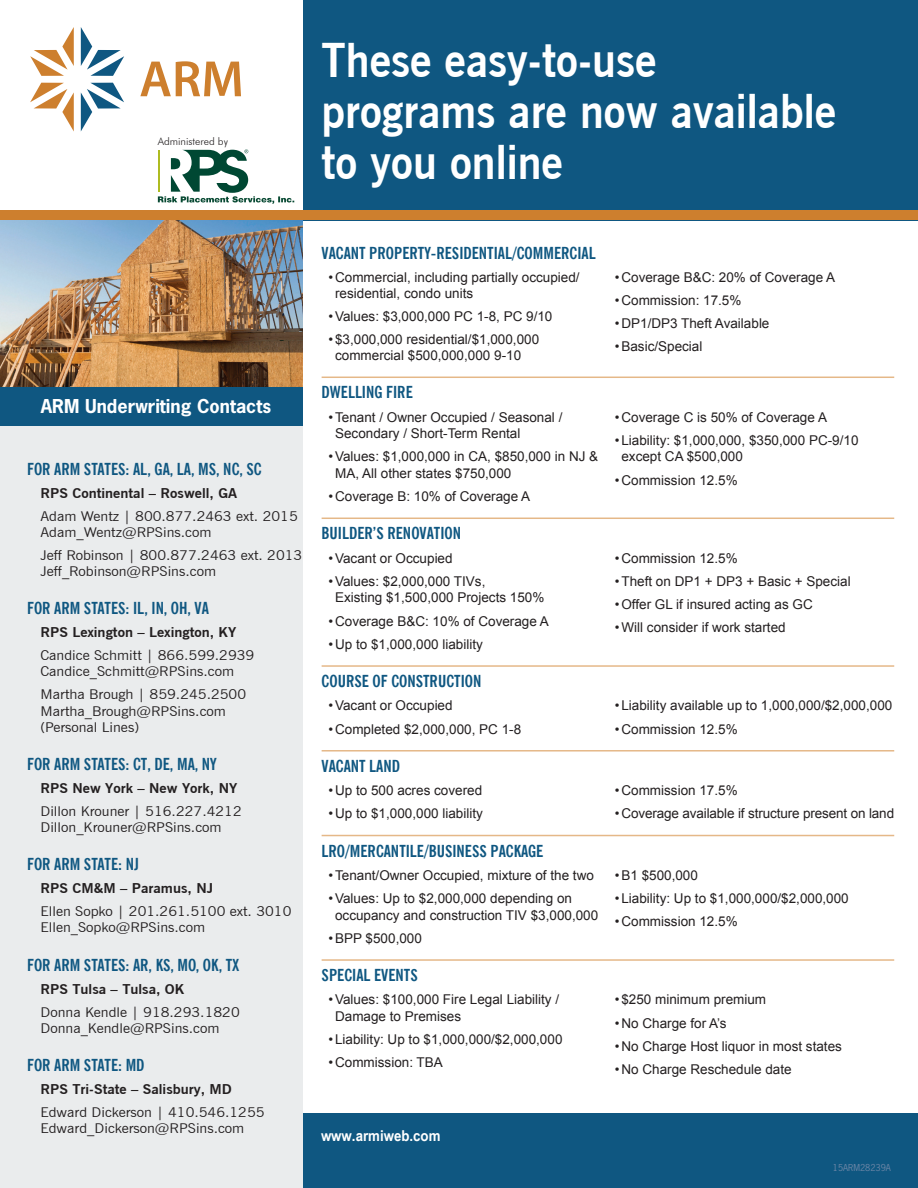
<style>
.page{position:relative;width:918px;height:1188px;background:#fff}
.page>*{position:absolute;margin:0;border:0;box-sizing:border-box;transform-origin:0 0}
.t1{font:700 46.5px/51px "News Gothic BT";color:#fff;scale:.93 1}
.t2{font:700 18px "News Gothic Std";color:#fff}
.t3{font:700 condensed 16.5px "News Gothic BT";color:#0f5781}
.t4{font:700 15px "Arial Narrow Special G1";color:#fff;scale:1.08 1}
.t5{font:13.5px/16.5px "Arial";color:#231f20}
.t6{font:13.5px/16.2px "News Gothic BT";color:#231f20;scale:1.08 1}
.t7{font:700 13.5px "News Gothic BT";color:#231f20;scale:1.08 1}
.t8{font:300 10.5px "Futura BT";color:#231f20}
.t9{font:9px "News Gothic Std";color:#6c86a6}
</style>
<div class="page">
<div style="left:303px;top:1113px;width:615px;height:75px;background:#0f5781"></div>
<div style="left:0;top:426px;width:303px;height:762px;background:#eaeced"></div>
<svg style="left:158px;top:149px;width:136px;height:55px"></svg>
<svg style="left:140px;top:61px;width:101px;height:35px"></svg>
<svg style="left:81px;top:83px;width:43px;height:48px"></svg>
<svg style="left:30px;top:83px;width:44px;height:48px"></svg>
<svg style="left:81px;top:27px;width:43px;height:49px"></svg>
<svg style="left:30px;top:27px;width:44px;height:49px"></svg>
<div style="left:303px;top:0;width:615px;height:220px;background:#0f5781"></div>
<div style="left:0;top:210px;width:918px;height:10px;background:#cd7f2e"></div>
<div style="left:0;top:386px;width:303px;height:40px;background:#0f5781"></div>
<img style="left:0;top:220px;width:303px;height:166px">
<hr style="left:322px;top:377px;width:572px;height:1px;background:#e5b888">
<hr style="left:322px;top:518px;width:572px;height:1px;background:#e5b888">
<hr style="left:322px;top:665px;width:572px;height:2px;background:#e5b888">
<hr style="left:322px;top:750px;width:572px;height:2px;background:#e5b888">
<hr style="left:322px;top:835px;width:572px;height:1px;background:#e5b888">
<hr style="left:322px;top:959px;width:572px;height:2px;background:#e5b888">
<p class="t8" style="left:158px;top:135px;width:72px">Administered by</p>
<h1 class="t1" style="left:322px;top:35px;width:555px">These easy-to-use programs are now available to you online</h1>
<h2 class="t2" style="left:41px;top:394px;width:232px">ARM Underwriting Contacts</h2>
<p class="t3" style="left:27px;top:459px;width:236px">FOR ARM STATES: AL, GA, LA, MS, NC, SC</p>
<p class="t7" style="left:40px;top:485px;width:184px">RPS Continental – Roswell, GA</p>
<p class="t6" style="left:40px;top:508px;width:240px">Adam Wentz | 800.877.2463 ext. 2015<br>Adam_Wentz@RPSins.com</p>
<p class="t6" style="left:40px;top:547px;width:244px">Jeff Robinson | 800.877.2463 ext. 2013<br>Jeff_Robinson@RPSins.com</p>
<p class="t3" style="left:27px;top:598px;width:183px">FOR ARM STATES: IL, IN, OH, VA</p>
<p class="t7" style="left:40px;top:624px;width:183px">RPS Lexington – Lexington, KY</p>
<p class="t6" style="left:40px;top:647px;width:200px">Candice Schmitt | 866.599.2939<br>Candice_Schmitt@RPSins.com</p>
<p class="t6" style="left:40px;top:686px;width:192px">Martha Brough | 859.245.2500<br>Martha_Brough@RPSins.com (Personal Lines)</p>
<p class="t3" style="left:27px;top:754px;width:191px">FOR ARM STATES: CT, DE, MA, NY</p>
<p class="t7" style="left:40px;top:780px;width:184px">RPS New York – New York, NY</p>
<p class="t6" style="left:40px;top:803px;width:188px">Dillon Krouner | 516.227.4212<br>Dillon_Krouner@RPSins.com</p>
<p class="t3" style="left:27px;top:854px;width:113px">FOR ARM STATE: NJ</p>
<p class="t7" style="left:40px;top:880px;width:161px">RPS CM&amp;M – Paramus, NJ</p>
<p class="t6" style="left:40px;top:903px;width:234px">Ellen Sopko | 201.261.5100 ext. 3010<br>Ellen_Sopko@RPSins.com</p>
<p class="t3" style="left:27px;top:955px;width:214px">FOR ARM STATES: AR, KS, MO, OK, TX</p>
<p class="t7" style="left:40px;top:981px;width:135px">RPS Tulsa – Tulsa, OK</p>
<p class="t6" style="left:40px;top:1004px;width:186px">Donna Kendle | 918.293.1820<br>Donna_Kendle@RPSins.com</p>
<p class="t3" style="left:27px;top:1055px;width:119px">FOR ARM STATE: MD</p>
<p class="t7" style="left:40px;top:1081px;width:179px">RPS Tri-State – Salisbury, MD</p>
<p class="t6" style="left:40px;top:1104px;width:209px">Edward Dickerson | 410.546.1255<br>Edward_Dickerson@RPSins.com</p>
<p class="t3" style="left:322px;top:243px;width:276px">VACANT PROPERTY-RESIDENTIAL/COMMERCIAL</p>
<p class="t5" style="left:335px;top:269px;width:246px;text-indent:-7px">• Commercial, including partially occupied/ residential, condo units</p>
<p class="t5" style="left:328px;top:308px;width:226px">•Values: $3,000,000 PC 1-8, PC 9/10</p>
<p class="t5" style="left:335px;top:331px;width:206px;text-indent:-7px">• $3,000,000 residential/$1,000,000 commercial $500,000,000 9-10</p>
<p class="t3" style="left:322px;top:382px;width:93px">DWELLING FIRE</p>
<p class="t5" style="left:335px;top:409px;width:229px;text-indent:-7px">•Tenant / Owner Occupied / Seasonal /<br>Secondary / Short-Term Rental</p>
<p class="t5" style="left:335px;top:448px;width:265px;text-indent:-7px">•Values: $1,000,000 in CA, $850,000 in NJ &amp;<br>MA, All other states $750,000</p>
<p class="t5" style="left:328px;top:488px;width:203px">• Coverage B: 10% of Coverage A</p>
<p class="t3" style="left:322px;top:523px;width:141px">BUILDER’S RENOVATION</p>
<p class="t5" style="left:328px;top:550px;width:126px">•Vacant or Occupied</p>
<p class="t5" style="left:335px;top:573px;width:211px;text-indent:-7px">•Values: $2,000,000 TIVs,<br>Existing $1,500,000 Projects 150%</p>
<p class="t5" style="left:328px;top:613px;width:222px">• Coverage B&amp;C: 10% of Coverage A</p>
<p class="t5" style="left:328px;top:636px;width:156px">• Up to $1,000,000 liability</p>
<p class="t3" style="left:322px;top:671px;width:161px">COURSE OF CONSTRUCTION</p>
<p class="t5" style="left:328px;top:697px;width:126px">•Vacant or Occupied</p>
<p class="t5" style="left:328px;top:721px;width:194px">• Completed $2,000,000, PC 1-8</p>
<p class="t3" style="left:322px;top:756px;width:80px">VACANT LAND</p>
<p class="t5" style="left:328px;top:782px;width:155px">• Up to 500 acres covered</p>
<p class="t5" style="left:328px;top:805px;width:156px">• Up to $1,000,000 liability</p>
<p class="t3" style="left:322px;top:841px;width:223px">LRO/MERCANTILE/BUSINESS PACKAGE</p>
<p class="t5" style="left:328px;top:867px;width:267px">•Tenant/Owner Occupied, mixture of the two</p>
<p class="t5" style="left:335px;top:890px;width:265px;text-indent:-7px">•Values: Up to $2,000,000 depending on occupancy and construction TIV $3,000,000</p>
<p class="t5" style="left:328px;top:930px;width:95px">•BPP $500,000</p>
<p class="t3" style="left:322px;top:965px;width:98px">SPECIAL EVENTS</p>
<p class="t5" style="left:335px;top:991px;width:226px;text-indent:-7px">•Values: $100,000 Fire Legal Liability /<br>Damage to Premises</p>
<p class="t5" style="left:328px;top:1031px;width:236px">• Liability: Up to $1,000,000/$2,000,000</p>
<p class="t5" style="left:328px;top:1054px;width:116px">• Commission: TBA</p>
<p class="t5" style="left:615px;top:269px;width:222px">• Coverage B&amp;C: 20% of Coverage A</p>
<p class="t5" style="left:615px;top:292px;width:128px">• Commission: 17.5%</p>
<p class="t5" style="left:615px;top:315px;width:156px">• DP1/DP3 Theft Available</p>
<p class="t5" style="left:615px;top:338px;width:89px">•Basic/Special</p>
<p class="t5" style="left:615px;top:409px;width:214px">• Coverage C is 50% of Coverage A</p>
<p class="t5" style="left:621px;top:432px;width:239px;text-indent:-7px">• Liability: $1,000,000, $350,000 PC-9/10 except CA $500,000</p>
<p class="t5" style="left:615px;top:472px;width:125px">• Commission 12.5%</p>
<p class="t5" style="left:615px;top:550px;width:125px">• Commission 12.5%</p>
<p class="t5" style="left:615px;top:573px;width:237px">•Theft on DP1 + DP3 + Basic + Special</p>
<p class="t5" style="left:615px;top:596px;width:200px">•Offer GL if insured acting as GC</p>
<p class="t5" style="left:615px;top:619px;width:173px">•Will consider if work started</p>
<p class="t5" style="left:615px;top:697px;width:279px">• Liability available up to 1,000,000/$2,000,000</p>
<p class="t5" style="left:615px;top:721px;width:125px">• Commission 12.5%</p>
<p class="t5" style="left:615px;top:782px;width:125px">• Commission 17.5%</p>
<p class="t5" style="left:615px;top:805px;width:281px">• Coverage available if structure present on land</p>
<p class="t5" style="left:615px;top:867px;width:85px">•B1 $500,000</p>
<p class="t5" style="left:615px;top:890px;width:236px">• Liability: Up to $1,000,000/$2,000,000</p>
<p class="t5" style="left:615px;top:913px;width:125px">• Commission 12.5%</p>
<p class="t5" style="left:615px;top:991px;width:153px">• $250 minimum premium</p>
<p class="t5" style="left:615px;top:1015px;width:114px">• No Charge for A’s</p>
<p class="t5" style="left:615px;top:1038px;width:229px">• No Charge Host liquor in most states</p>
<p class="t5" style="left:615px;top:1061px;width:179px">• No Charge Reschedule date</p>
<p class="t4" style="left:321px;top:1126px;width:112px">www.armiweb.com</p>
<p class="t9" style="left:833px;top:1162px;width:60px">15ARM28239A</p>
</div>
